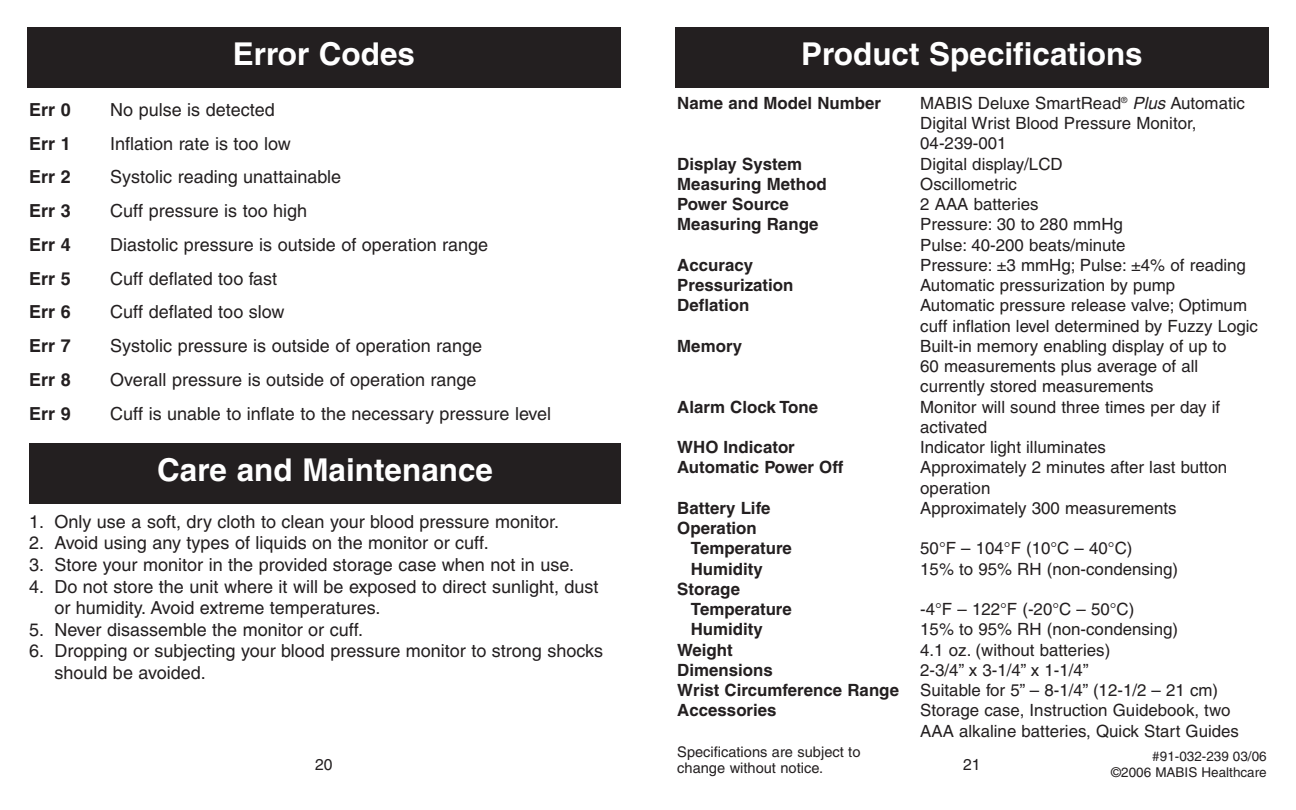
<style>
.page{position:relative;width:1296px;height:810px;background:#fff}
.page>*{position:absolute;margin:0;border:0;box-sizing:border-box;transform-origin:0 0}
.t1{font:700 31.5px "Helvetica";color:#fff}
.t2{font:18px/21.6px "Helvetica";color:#231f20}
.t3{font:700 18px "Helvetica";color:#231f20}
.t4{font:16.88px/20.2px "Helvetica";color:#231f20}
.t5{font:700 16.88px/20.2px "Helvetica";color:#231f20}
.t6{font:15.75px "Helvetica";color:#231f20}
.t7{font:14.62px/15.8px "Helvetica";color:#231f20}
.t8{font:13.5px/16.2px "Helvetica";color:#231f20;text-align:right}
.s1{font-style:italic}
.s2{font-weight:700}
</style>
<div class="page">
<div style="left:675px;top:27px;width:594px;height:61px;background:#231f20"></div>
<div style="left:29px;top:443px;width:592px;height:61px;background:#231f20"></div>
<div style="left:27px;top:27px;width:594px;height:61px;background:#231f20"></div>
<h1 class="t1" style="left:233px;top:42px;width:184px">Error Codes</h1>
<p class="t3" style="left:29px;top:102px;width:43px">Err 0</p>
<p class="t2" style="left:110px;top:100px;width:166px">No pulse is detected</p>
<p class="t3" style="left:29px;top:136px;width:43px">Err 1</p>
<p class="t2" style="left:110px;top:134px;width:182px">Inflation rate is too low</p>
<p class="t3" style="left:29px;top:170px;width:43px">Err 2</p>
<p class="t2" style="left:110px;top:168px;width:232px">Systolic reading unattainable</p>
<p class="t3" style="left:29px;top:204px;width:43px">Err 3</p>
<p class="t2" style="left:110px;top:202px;width:199px">Cuff pressure is too high</p>
<p class="t3" style="left:29px;top:237px;width:43px">Err 4</p>
<p class="t2" style="left:110px;top:235px;width:379px">Diastolic pressure is outside of operation range</p>
<p class="t3" style="left:29px;top:271px;width:43px">Err 5</p>
<p class="t2" style="left:110px;top:269px;width:169px">Cuff deflated too fast</p>
<p class="t3" style="left:29px;top:305px;width:43px">Err 6</p>
<p class="t2" style="left:110px;top:303px;width:176px">Cuff deflated too slow</p>
<p class="t3" style="left:29px;top:339px;width:43px">Err 7</p>
<p class="t2" style="left:110px;top:337px;width:373px">Systolic pressure is outside of operation range</p>
<p class="t3" style="left:29px;top:372px;width:43px">Err 8</p>
<p class="t2" style="left:110px;top:370px;width:368px">Overall pressure is outside of operation range</p>
<p class="t3" style="left:29px;top:406px;width:43px">Err 9</p>
<p class="t2" style="left:110px;top:404px;width:442px">Cuff is unable to inflate to the necessary pressure level</p>
<h1 class="t1" style="left:157px;top:458px;width:338px">Care and Maintenance</h1>
<p class="t2" style="left:29px;top:512px;width:531px">1. Only use a soft, dry cloth to clean your blood pressure monitor.</p>
<p class="t2" style="left:29px;top:534px;width:461px">2. Avoid using any types of liquids on the monitor or cuff.</p>
<p class="t2" style="left:29px;top:555px;width:546px">3. Store your monitor in the provided storage case when not in use.</p>
<p class="t2" style="left:54px;top:577px;width:546px;text-indent:-25px">4. Do not store the unit where it will be exposed to direct sunlight, dust or humidity. Avoid extreme temperatures.</p>
<p class="t2" style="left:29px;top:620px;width:335px">5. Never disassemble the monitor or cuff.</p>
<p class="t2" style="left:54px;top:642px;width:550px;text-indent:-25px">6. Dropping or subjecting your blood pressure monitor to strong shocks should be avoided.</p>
<p class="t6" style="left:315px;top:759px;width:19px">20</p>
<h1 class="t1" style="left:801px;top:42px;width:343px">Product Specifications</h1>
<p class="t5" style="left:677px;top:94px;width:205px">Name and Model Number</p>
<p class="t4" style="left:920px;top:94px;width:326px">MABIS Deluxe SmartRead<sup>®</sup> <span class="s1">Plus</span> Automatic<br>Digital Wrist Blood Pressure Monitor,<br>04-239-001</p>
<p class="t5" style="left:677px;top:155px;width:126px">Display System</p>
<p class="t4" style="left:920px;top:155px;width:144px">Digital display/LCD</p>
<p class="t5" style="left:677px;top:175px;width:151px">Measuring Method</p>
<p class="t4" style="left:920px;top:175px;width:98px">Oscillometric</p>
<p class="t5" style="left:677px;top:195px;width:113px">Power Source</p>
<p class="t4" style="left:920px;top:196px;width:120px">2 AAA batteries</p>
<p class="t5" style="left:677px;top:216px;width:143px">Measuring Range</p>
<p class="t4" style="left:920px;top:216px;width:207px">Pressure: 30 to 280 mmHg<br>Pulse: 40-200 beats/minute</p>
<p class="t5" style="left:677px;top:256px;width:77px">Accuracy</p>
<p class="t4" style="left:920px;top:256px;width:327px">Pressure: ±3 mmHg; Pulse: ±4% of reading</p>
<p class="t5" style="left:677px;top:276px;width:118px">Pressurization</p>
<p class="t4" style="left:920px;top:277px;width:256px">Automatic pressurization by pump</p>
<p class="t5" style="left:677px;top:297px;width:74px">Deflation</p>
<p class="t4" style="left:920px;top:297px;width:339px">Automatic pressure release valve; Optimum cuff inflation level determined by Fuzzy Logic</p>
<p class="t5" style="left:677px;top:337px;width:66px">Memory</p>
<p class="t4" style="left:920px;top:337px;width:308px">Built-in memory enabling display of up to<br>60 measurements plus average of all currently stored measurements</p>
<p class="t5" style="left:677px;top:398px;width:143px">Alarm Clock Tone</p>
<p class="t4" style="left:920px;top:398px;width:302px">Monitor will sound three times per day if activated</p>
<p class="t5" style="left:677px;top:438px;width:119px">WHO Indicator</p>
<p class="t4" style="left:920px;top:439px;width:187px">Indicator light illuminates</p>
<p class="t5" style="left:677px;top:459px;width:168px">Automatic Power Off</p>
<p class="t4" style="left:920px;top:459px;width:309px">Approximately 2 minutes after last button operation</p>
<p class="t5" style="left:677px;top:499px;width:95px">Battery Life</p>
<p class="t4" style="left:920px;top:499px;width:258px">Approximately 300 measurements</p>
<p class="t5" style="left:691px;top:519px;width:103px;text-indent:-14px">Operation<br>Temperature</p>
<p class="t4" style="left:920px;top:540px;width:214px">50°F – 104°F (10°C – 40°C)</p>
<p class="t5" style="left:691px;top:560px;width:74px">Humidity</p>
<p class="t4" style="left:920px;top:560px;width:259px">15% to 95% RH (non-condensing)</p>
<p class="t5" style="left:691px;top:580px;width:103px;text-indent:-14px">Storage<br>Temperature</p>
<p class="t4" style="left:920px;top:601px;width:216px">-4°F – 122°F (-20°C – 50°C)</p>
<p class="t5" style="left:691px;top:621px;width:74px">Humidity</p>
<p class="t4" style="left:920px;top:621px;width:259px">15% to 95% RH (non-condensing)</p>
<p class="t5" style="left:677px;top:641px;width:57px">Weight</p>
<p class="t4" style="left:920px;top:641px;width:192px">4.1 oz. (without batteries)</p>
<p class="t5" style="left:677px;top:661px;width:97px">Dimensions</p>
<p class="t4" style="left:677px;top:661px;width:542px;text-indent:243px">2-3/4” x 3-1/4” x 1-1/4”<br><span class="s2">Wrist Circumference Range</span> Suitable for 5” – 8-1/4” (12-1/2 – 21 cm)<br><span class="s2">Accessories</span></p>
<p class="t4" style="left:920px;top:702px;width:320px">Storage case, Instruction Guidebook, two<br>AAA alkaline batteries, Quick Start Guides</p>
<p class="t7" style="left:677px;top:745px;width:185px">Specifications are subject to change without notice.</p>
<p class="t8" style="left:1111px;top:750px;width:157px">#91-032-239 03/06 ©2006 MABIS Healthcare</p>
<p class="t6" style="left:963px;top:759px;width:19px">21</p>
</div>
